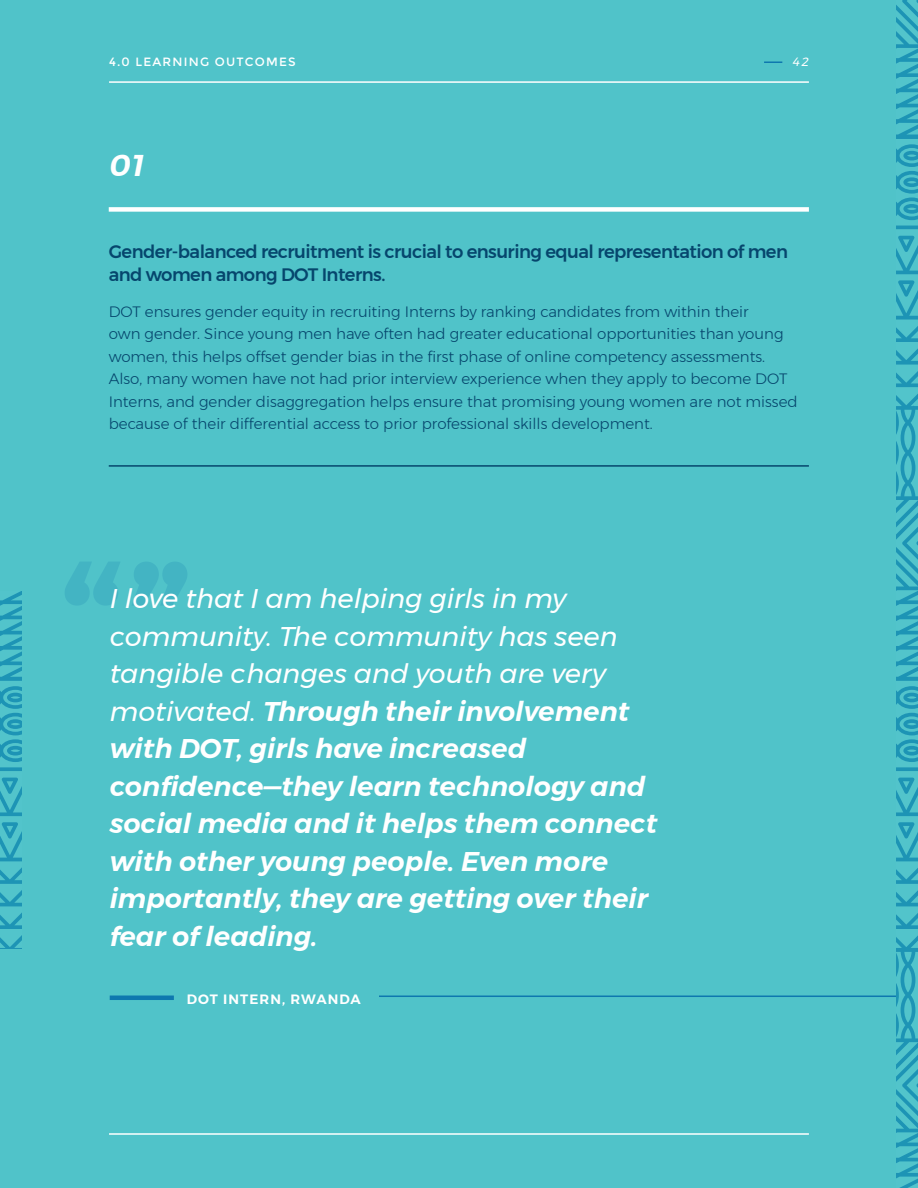
<style>
.page{position:relative;width:918px;height:1188px;background:#50c3c9}
.page>*{position:absolute;margin:0;border:0;box-sizing:border-box;transform-origin:0 0}
.t1{font:600 165px "Montserrat";color:#0e78af}
.t2{font:italic 600 30px "Montserrat";color:#fff}
.t3{font:italic 600 27px/37.5px "Montserrat";color:#fff}
.t4{font:500 18px/22.5px "Montserrat";letter-spacing:-.03em;color:#06466d}
.t5{font:300 15px/22.5px "Montserrat";color:#06466d}
.t6{font:600 13.5px "Montserrat";letter-spacing:.08em;color:#fff}
.t7{font:12px "Montserrat";letter-spacing:.1em;color:#fff}
.t8{font:italic 12px "Montserrat";color:#fff}
.s1{font-weight:400}
</style>
<div class="page">
<hr style="left:109px;top:1133px;width:700px;height:2px;background:#fff">
<hr style="left:109px;top:81px;width:700px;height:2px;background:#fff">
<svg style="left:764px;top:62px;width:18px;height:1px"></svg>
<hr style="left:379px;top:996px;width:539px;height:1px;background:#0e78af">
<hr style="left:110px;top:996px;width:64px;height:4px;background:#0e78af">
<div style="left:109px;top:207px;width:700px;height:5px;background:#fff"></div>
<hr style="left:109px;top:465px;width:700px;height:2px;background:#06466d">
<svg style="left:896px;top:0;width:22px;height:1188px"></svg>
<svg style="left:0;top:592px;width:22px;height:357px"></svg>
<p class="t7" style="left:109px;top:54px;width:188px">4.0 LEARNING OUTCOMES</p>
<p class="t8" style="left:792px;top:52px;width:18px">42</p>
<h2 class="t2" style="left:109px;top:142px;width:37px">01</h2>
<p class="t4" style="left:109px;top:240px;width:681px">Gender-balanced recruitment is crucial to ensuring equal representation of men and women among DOT Interns.</p>
<p class="t5" style="left:109px;top:300px;width:690px">DOT ensures gender equity in recruiting Interns by ranking candidates from within their<br>own gender. Since young men have often had greater educational opportunities than young women, this helps offset gender bias in the first phase of online competency assessments.<br>Also, many women have not had prior interview experience when they apply to become DOT Interns, and gender disaggregation helps ensure that promising young women are not missed because of their differential access to prior professional skills development.</p>
<h1 class="t1" style="left:60px;top:495px;width:135px">“”</h1>
<p class="t3" style="left:110px;top:580px;width:549px"><span class="s1">I love that I am helping girls in my community. The community has seen tangible changes and youth are very motivated.</span> Through their involvement with DOT, girls have increased confidence—they learn technology and social media and it helps them connect with other young people. Even more importantly, they are getting over their fear of leading.</p>
<p class="t6" style="left:187px;top:988px;width:176px">DOT INTERN, RWANDA</p>
</div>
